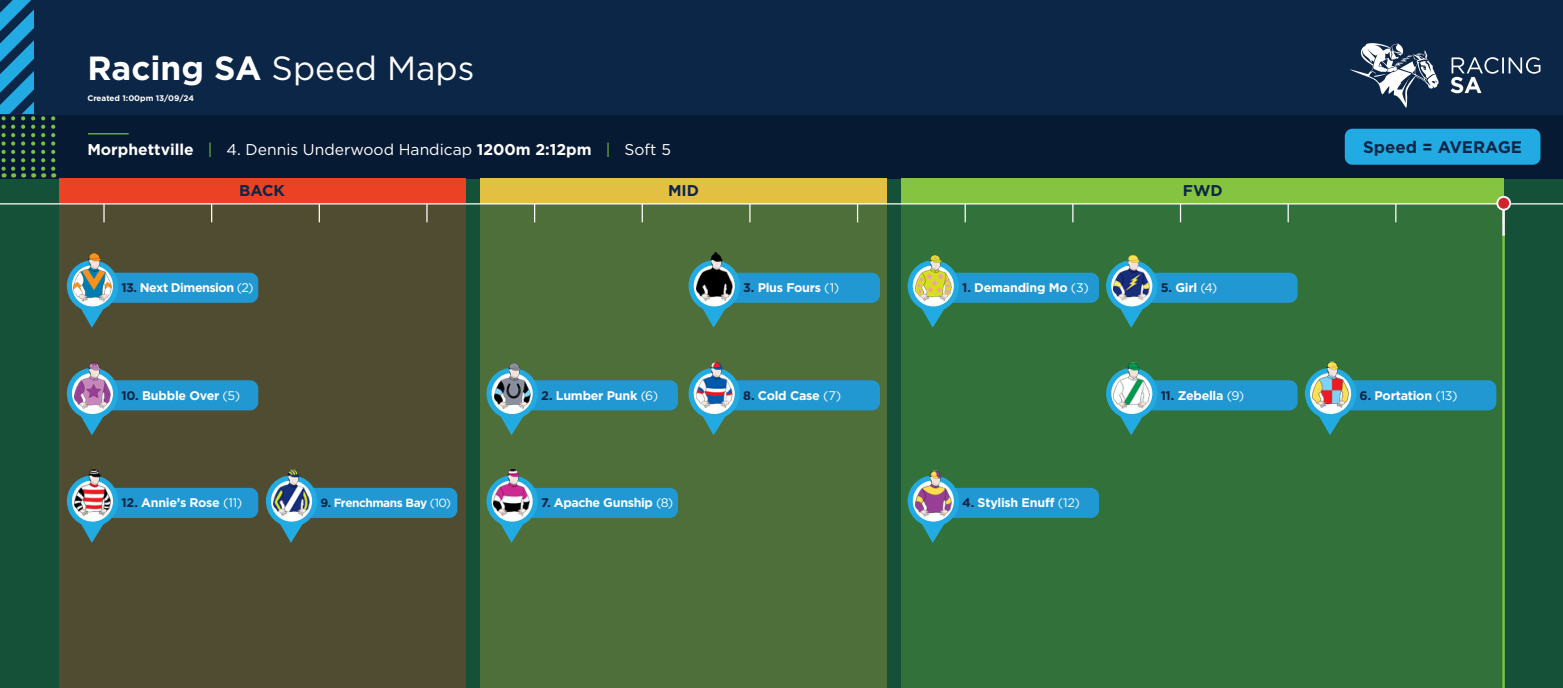
<style>
.page{position:relative;width:1563px;height:688px;background:#fff}
.page>*{position:absolute;margin:0;border:0;box-sizing:border-box;transform-origin:0 0}
.t1{font:33.5px "Gotham";color:#fff}
.t2{font:700 16.75px "Gotham HTF";color:#0c2647}
.t3{font:15.62px "Gotham";color:#fff}
.t4{font:700 15.62px "Gotham HTF";color:#0c2647}
.t5{font:700 12.5px "Gotham HTF";letter-spacing:-.02em;color:#fff}
.t6{font:700 12.5px "Gotham HTF";letter-spacing:-.04em;color:#fff}
.t7{font:700 11.88px "Gotham HTF";letter-spacing:-.04em;color:#fff}
.t8{font:700 8.12px "Gotham HTF";color:#fff}
.s1{font-family:"Gotham HTF";font-weight:700}
.s2{color:#79c142}
.s3{color:#0c2647}
.s4{font-family:"Gotham";font-weight:400}
</style>
<div class="page">
<div style="left:0;top:149px;width:1562px;height:539px;background:#155138"></div>
<div style="left:0;top:0;width:1562px;height:178px;background:#0c2647"></div>
<div style="left:0;top:115px;width:1562px;height:63px;background:#071a34"></div>
<hr style="left:88px;top:133px;width:41px;height:1px;background:#79c142">
<svg style="left:1450px;top:57px;width:90px;height:36px"></svg>
<svg style="left:1350px;top:43px;width:88px;height:65px"></svg>
<svg style="left:41px;top:116px;width:4px;height:61px"></svg>
<svg style="left:51px;top:116px;width:4px;height:61px"></svg>
<svg style="left:0;top:0;width:35px;height:177px"></svg>
<div style="left:1344px;top:129px;width:196px;height:36px;background:#22abe2;border-radius:8px"></div>
<div style="left:901px;top:178px;width:603px;height:26px;background:#84c440"></div>
<div style="left:901px;top:203px;width:603px;height:485px;background:#33713a"></div>
<div style="left:59px;top:204px;width:406px;height:484px;background:#504c32"></div>
<div style="left:59px;top:178px;width:406px;height:26px;background:#eb4225"></div>
<div style="left:480px;top:178px;width:406px;height:26px;background:#e3c042"></div>
<div style="left:480px;top:204px;width:406px;height:484px;background:#4e6f3a"></div>
<hr style="left:0;top:203px;width:1562px;height:1px;background:#fff">
<svg style="left:103px;top:204px;width:2px;height:18px"></svg>
<svg style="left:534px;top:204px;width:1px;height:18px"></svg>
<svg style="left:1180px;top:204px;width:1px;height:18px"></svg>
<svg style="left:1287px;top:204px;width:1px;height:18px"></svg>
<svg style="left:1395px;top:204px;width:1px;height:18px"></svg>
<svg style="left:1072px;top:204px;width:1px;height:18px"></svg>
<svg style="left:964px;top:204px;width:2px;height:18px"></svg>
<svg style="left:857px;top:204px;width:1px;height:18px"></svg>
<svg style="left:749px;top:204px;width:1px;height:18px"></svg>
<svg style="left:641px;top:204px;width:2px;height:18px"></svg>
<svg style="left:426px;top:204px;width:1px;height:18px"></svg>
<svg style="left:319px;top:204px;width:1px;height:18px"></svg>
<svg style="left:211px;top:204px;width:1px;height:18px"></svg>
<hr style="left:1502px;top:234px;width:2px;height:454px;background:#79c142">
<hr style="left:1502px;top:197px;width:2px;height:38px;background:#fff">
<div style="left:1497px;top:197px;width:13px;height:13px;background:#d1232a;border-radius:50%"></div>
<div style="left:1496px;top:196px;width:15px;height:14px;border:2px solid #fff;border-radius:50%"></div>
<svg style="left:67px;top:268px;width:191px;height:59px"></svg>
<svg style="left:266px;top:482px;width:191px;height:60px"></svg>
<svg style="left:67px;top:482px;width:191px;height:60px"></svg>
<svg style="left:67px;top:375px;width:191px;height:60px"></svg>
<svg style="left:486px;top:375px;width:192px;height:60px"></svg>
<svg style="left:486px;top:483px;width:192px;height:59px"></svg>
<svg style="left:688px;top:375px;width:192px;height:60px"></svg>
<svg style="left:907px;top:482px;width:192px;height:60px"></svg>
<svg style="left:1106px;top:267px;width:191px;height:60px"></svg>
<svg style="left:907px;top:267px;width:192px;height:60px"></svg>
<svg style="left:1106px;top:374px;width:191px;height:61px"></svg>
<svg style="left:1305px;top:375px;width:191px;height:60px"></svg>
<svg style="left:688px;top:267px;width:192px;height:60px"></svg>
<img style="left:494px;top:470px;width:36px;height:45px">
<img style="left:74px;top:469px;width:36px;height:46px">
<img style="left:915px;top:470px;width:36px;height:46px">
<img style="left:1113px;top:362px;width:36px;height:46px">
<img style="left:1312px;top:361px;width:36px;height:47px">
<img style="left:75px;top:362px;width:36px;height:47px">
<img style="left:1113px;top:255px;width:36px;height:46px">
<img style="left:696px;top:362px;width:36px;height:45px">
<img style="left:494px;top:363px;width:36px;height:45px">
<img style="left:696px;top:252px;width:36px;height:48px">
<img style="left:915px;top:255px;width:36px;height:45px">
<img style="left:273px;top:469px;width:36px;height:46px">
<img style="left:74px;top:254px;width:37px;height:47px">
<p class="t1" style="left:87px;top:46px;width:389px"><span class="s1">Racing SA</span> Speed Maps</p>
<p class="t8" style="left:87px;top:94px;width:108px">Created 1:00pm 13/09/24</p>
<p class="t3" style="left:87px;top:139px;width:585px"><span class="s1">Morphettville</span> <span class="s2">|</span> 4. Dennis Underwood Handicap <span class="s1">1200m 2:12pm</span> <span class="s2">|</span> Soft 5</p>
<p class="t2" style="left:1363px;top:137px;width:160px">Speed = AVERAGE</p>
<p class="t4" style="left:239px;top:182px;width:47px">BACK</p>
<p class="t4" style="left:668px;top:182px;width:33px">MID</p>
<p class="t4" style="left:1182px;top:182px;width:41px">FWD</p>
<p class="t6" style="left:121px;top:280px;width:134px"><span class="s3">13.</span> Next Dimension <span class="s4">(2)</span></p>
<p class="t5" style="left:743px;top:280px;width:97px"><span class="s3">3.</span> Plus Fours <span class="s4">(1)</span></p>
<p class="t5" style="left:962px;top:280px;width:128px"><span class="s3">1.</span> Demanding Mo <span class="s4">(3)</span></p>
<p class="t5" style="left:1160px;top:280px;width:58px"><span class="s3">5.</span> Girl <span class="s4">(4)</span></p>
<p class="t5" style="left:121px;top:388px;width:120px"><span class="s3">10.</span> Bubble Over <span class="s4">(5)</span></p>
<p class="t5" style="left:541px;top:388px;width:119px"><span class="s3">2.</span> Lumber Punk <span class="s4">(6)</span></p>
<p class="t5" style="left:743px;top:388px;width:99px"><span class="s3">8.</span> Cold Case <span class="s4">(7)</span></p>
<p class="t5" style="left:1160px;top:388px;width:85px"><span class="s3">11.</span> Zebella <span class="s4">(9)</span></p>
<p class="t5" style="left:1359px;top:388px;width:100px"><span class="s3">6.</span> Portation <span class="s4">(13)</span></p>
<p class="t5" style="left:121px;top:495px;width:122px"><span class="s3">12.</span> Annie’s Rose <span class="s4">(11)</span></p>
<p class="t7" style="left:320px;top:496px;width:132px"><span class="s3">9.</span> Frenchmans Bay <span class="s4">(10)</span></p>
<p class="t5" style="left:541px;top:495px;width:134px"><span class="s3">7.</span> Apache Gunship <span class="s4">(8)</span></p>
<p class="t5" style="left:962px;top:495px;width:119px"><span class="s3">4.</span> Stylish Enuff <span class="s4">(12)</span></p>
</div>
